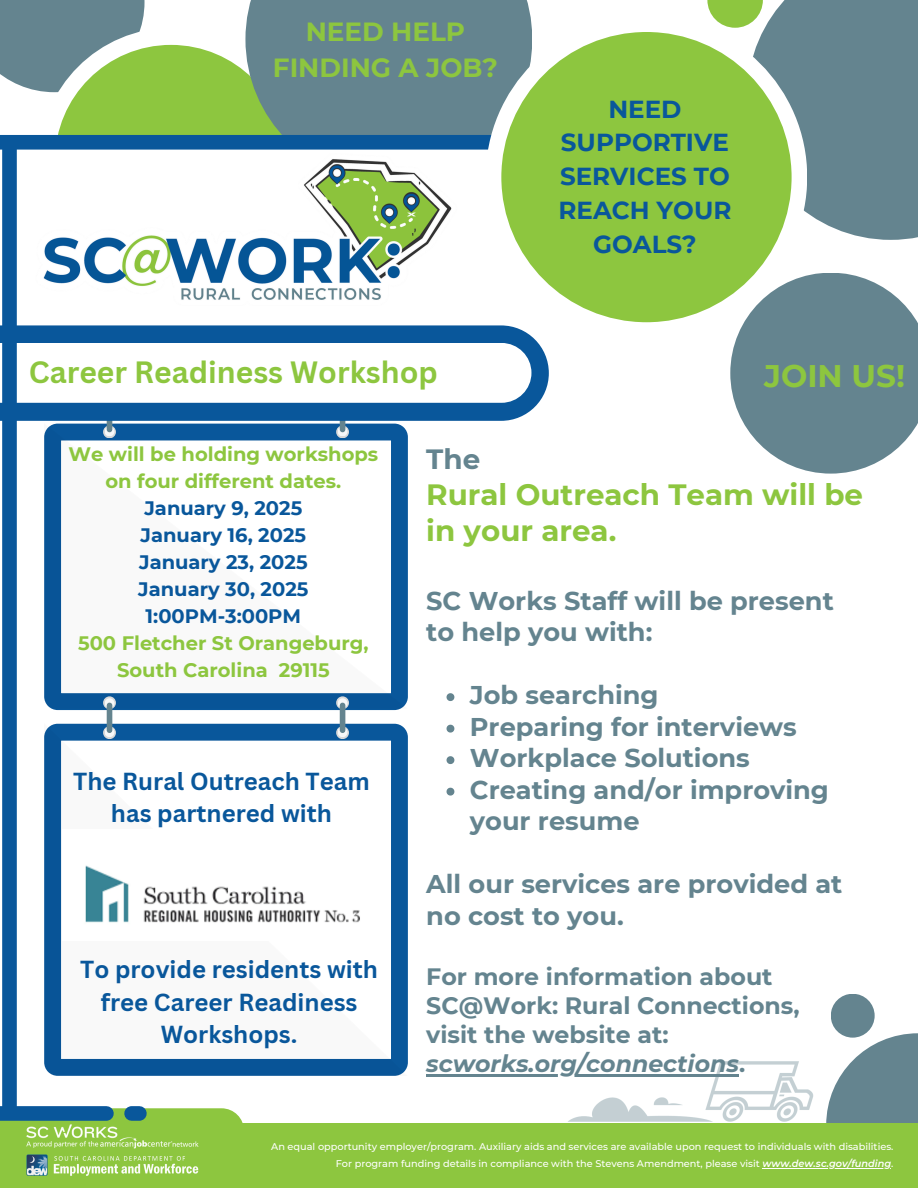
<style>
.page{position:relative;width:918px;height:1188px;background:#fff}
.page>*{position:absolute;margin:0;border:0;box-sizing:border-box;transform-origin:0 0}
.t1{font:700 35.4px "Canva Sans";color:#8dc63f}
.t2{font:700 31.2px "Montserrat";color:#8dc63f}
.t3{font:700 30px "Canva Sans";color:#8dc63f}
.t4{font:700 29.25px/36px "Montserrat";color:#8dc63f}
.t5{font:700 27.75px "Montserrat";color:#64848f}
.t6{font:700 26.25px/36px "Montserrat";color:#8dc63f;text-align:center}
.t7{font:700 25.65px/31.5px "Montserrat";color:#64848f}
.t8{font:700 24.6px/33.8px "Montserrat";color:#09579b;text-align:center}
.t9{font:700 24px/32.7px "Canva Sans";color:#09579b;text-align:center}
.t10{font:700 23.7px/29.2px "Montserrat";color:#64848f}
.t11{font:italic 700 23.7px "Montserrat";color:#64848f}
.t12{font:700 19.5px/27px "Montserrat";color:#8dc63f;text-align:center}
.t13{font:700 19.5px "Montserrat";color:#09579b}
.t14{font:500 9.75px "Montserrat";color:#fff}
.s1{font-style:normal}
.s2{font-weight:600;font-style:italic}
</style>
<div class="page">
<div style="left:0;top:0;width:145px;height:92px;background:#64848f"></div>
<div style="left:39px;top:28px;width:266px;height:266px;background:#fff;border-radius:50%"></div>
<div style="left:55px;top:45px;width:232px;height:232px;background:#8dc63f;border-radius:50%"></div>
<div style="left:245px;top:0;width:287px;height:183px;background:#64848f"></div>
<svg style="left:707px;top:0;width:40px;height:28px"></svg>
<div style="left:0;top:142px;width:918px;height:275px;background:#fff"></div>
<div style="left:747px;top:0;width:171px;height:240px;background:#64848f"></div>
<svg style="left:730px;top:273px;width:188px;height:201px"></svg>
<div style="left:0;top:135px;width:501px;height:15px;background:#09579b"></div>
<div style="left:486px;top:16px;width:321px;height:322px;background:#fff;border-radius:50%"></div>
<div style="left:501px;top:32px;width:291px;height:290px;background:#8dc63f;border-radius:50%"></div>
<div style="left:831px;top:994px;width:44px;height:44px;background:#64848f;border-radius:50%"></div>
<svg style="left:826px;top:1033px;width:92px;height:90px;fill:#64848f"></svg>
<img style="left:44px;top:723px;width:364px;height:352px">
<img style="left:44px;top:424px;width:364px;height:284px">
<svg style="left:103px;top:426px;width:13px;height:12px"></svg>
<svg style="left:105px;top:427px;width:9px;height:9px"></svg>
<div style="left:107px;top:405px;width:5px;height:25px;background:#64848f"></div>
<svg style="left:336px;top:426px;width:13px;height:12px"></svg>
<svg style="left:338px;top:427px;width:10px;height:9px"></svg>
<div style="left:340px;top:405px;width:5px;height:25px;background:#64848f"></div>
<svg style="left:103px;top:696px;width:13px;height:13px"></svg>
<svg style="left:105px;top:698px;width:10px;height:10px"></svg>
<svg style="left:103px;top:726px;width:13px;height:13px"></svg>
<svg style="left:105px;top:727px;width:9px;height:10px"></svg>
<div style="left:107px;top:705px;width:5px;height:25px;background:#64848f"></div>
<svg style="left:336px;top:696px;width:13px;height:13px"></svg>
<svg style="left:338px;top:698px;width:10px;height:10px"></svg>
<svg style="left:336px;top:726px;width:13px;height:13px"></svg>
<svg style="left:338px;top:727px;width:10px;height:10px"></svg>
<div style="left:340px;top:705px;width:5px;height:25px;background:#64848f"></div>
<div style="left:235px;top:1123px;width:683px;height:65px;background:#8dc63f"></div>
<div style="left:0;top:1108px;width:243px;height:80px;background:#8dc63f"></div>
<img style="left:568px;top:1061px;width:246px;height:61px">
<img style="left:24px;top:1121px;width:177px;height:29px">
<img style="left:24px;top:1150px;width:177px;height:30px">
<img style="left:43px;top:159px;width:409px;height:141px">
<svg style="left:0;top:325px;width:549px;height:96px;fill:#09579b"></svg>
<svg style="left:0;top:343px;width:531px;height:60px"></svg>
<div style="left:0;top:1106px;width:106px;height:15px;background:#09579b"></div>
<div style="left:132px;top:1106px;width:7px;height:15px;background:#09579b"></div>
<div style="left:2px;top:146px;width:15px;height:970px;background:#09579b"></div>
<img style="left:63px;top:830px;width:322px;height:110px">
<svg style="left:447px;top:693px;width:7px;height:8px"></svg>
<svg style="left:447px;top:725px;width:7px;height:8px"></svg>
<svg style="left:447px;top:756px;width:7px;height:8px"></svg>
<svg style="left:447px;top:788px;width:7px;height:8px"></svg>
<hr style="left:426px;top:1075px;width:313px;height:2px;background:#64848f">
<hr style="left:763px;top:1168px;width:128px;height:1px;background:#fff">
<h3 class="t6" style="left:273px;top:13px;width:227px">NEED HELP<br>FINDING A JOB?</h3>
<h4 class="t1" style="left:124px;top:337px;width:217px">May 21,2024</h4>
<h3 class="t3" style="left:29px;top:351px;width:411px">Career Readiness Workshop</h3>
<p class="t8" style="left:558px;top:92px;width:174px">NEED<br>SUPPORTIVE<br>SERVICES TO<br>REACH YOUR<br>GOALS?</p>
<h5 class="t2" style="left:764px;top:356px;width:142px">JOIN US!</h5>
<p class="t12" style="left:68px;top:441px;width:311px">We will be holding workshops on four different dates.</p>
<h4 class="t13" style="left:144px;top:497px;width:159px">January 9, 2025</h4>
<p class="t13" style="left:141px;top:524px;width:167px">January 16, 2025</p>
<p class="t13" style="left:139px;top:551px;width:170px">January 23, 2025</p>
<p class="t13" style="left:138px;top:578px;width:172px">January 30, 2025</p>
<p class="t13" style="left:146px;top:605px;width:157px">1:00PM-3:00PM</p>
<h2 class="t12" style="left:78px;top:630px;width:292px">500 Fletcher St Orangeburg,<br>South Carolina 29115</h2>
<p class="t9" style="left:73px;top:764px;width:298px">The Rural Outreach Team has partnered with</p>
<p class="t9" style="left:80px;top:952px;width:299px">To provide residents with free Career Readiness<br>Workshops.</p>
<h1 class="t5" style="left:426px;top:442px;width:55px">The</h1>
<h1 class="t4" style="left:426px;top:477px;width:438px">Rural Outreach Team will be in your area.</h1>
<p class="t7" style="left:426px;top:585px;width:409px">SC Works Staff will be present to help you with:</p>
<p class="t7" style="left:470px;top:680px;width:190px">Job searching</p>
<p class="t7" style="left:470px;top:711px;width:328px">Preparing for interviews</p>
<p class="t7" style="left:470px;top:743px;width:281px">Workplace Solutions</p>
<p class="t7" style="left:470px;top:774px;width:361px">Creating and/or improving your resume</p>
<p class="t7" style="left:426px;top:869px;width:418px">All our services are provided at no cost to you.</p>
<p class="t10" style="left:426px;top:961px;width:375px">For more information about<br>SC@Work: Rural Connections, visit the website at:</p>
<p class="t11" style="left:426px;top:1049px;width:321px">scworks.org/connections<span class="s1">.</span></p>
<p class="t14" style="left:271px;top:1141px;width:624px">An equal opportunity employer/program. Auxiliary aids and services are available upon request to individuals with disabilities.</p>
<p class="t14" style="left:336px;top:1158px;width:559px">For program funding details in compliance with the Stevens Amendment, please visit <span class="s2">www.dew.sc.gov/funding</span>.</p>
</div>
